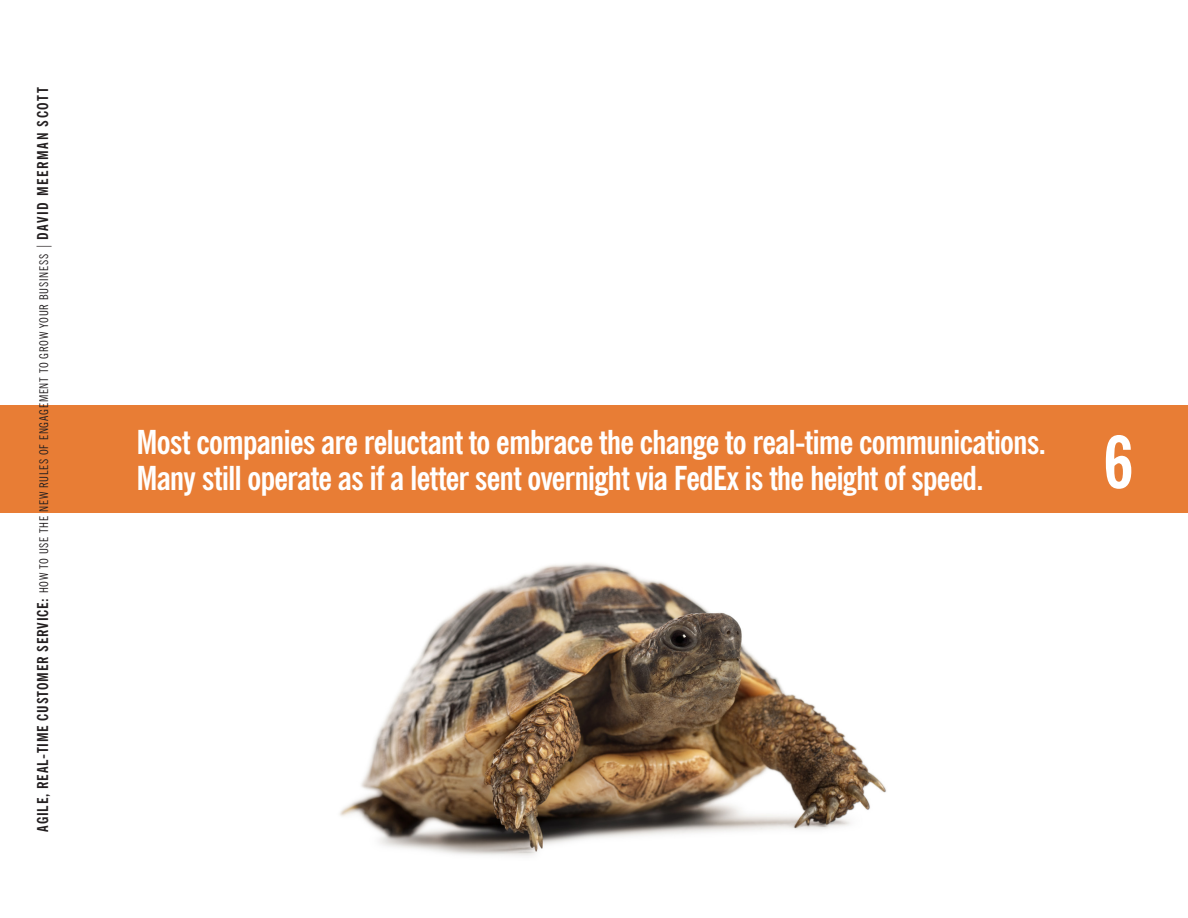
<style>
.page{position:relative;width:1188px;height:918px;background:#fff}
.page>*{position:absolute;margin:0;border:0;box-sizing:border-box;transform-origin:0 0}
.t1{font:700 condensed 72px "News Gothic BT";color:#fff}
.t2{font:700 condensed 33px/36px "News Gothic BT";letter-spacing:-.03em;color:#fff}
.t3{font:condensed 12px "News Gothic BT";letter-spacing:.065em;color:#231f20}
.s1{font-weight:700;font-size:15px}
.s2{font-weight:300;font-stretch:normal;font-size:15px}
</style>
<div class="page">
<div style="left:0;top:405px;width:1188px;height:108px;background:#e87d35"></div>
<img style="left:340px;top:563px;width:546px;height:293px">
<p class="t3" style="left:36px;top:832px;width:746px;rotate:-90deg"><span class="s1">AGILE, REAL-TIME CUSTOMER SERVICE:</span> HOW TO USE THE NEW RULES OF ENGAGEMENT TO GROW YOUR BUSINESS <span class="s2">|</span> <span class="s1">DAVID MEERMAN SCOTT</span></p>
<p class="t2" style="left:136px;top:424px;width:911px">Most companies are reluctant to embrace the change to real-time communications.<br>Many still operate as if a letter sent overnight via FedEx is the height of speed.</p>
<h1 class="t1" style="left:1103px;top:418px;width:33px">6</h1>
</div>
